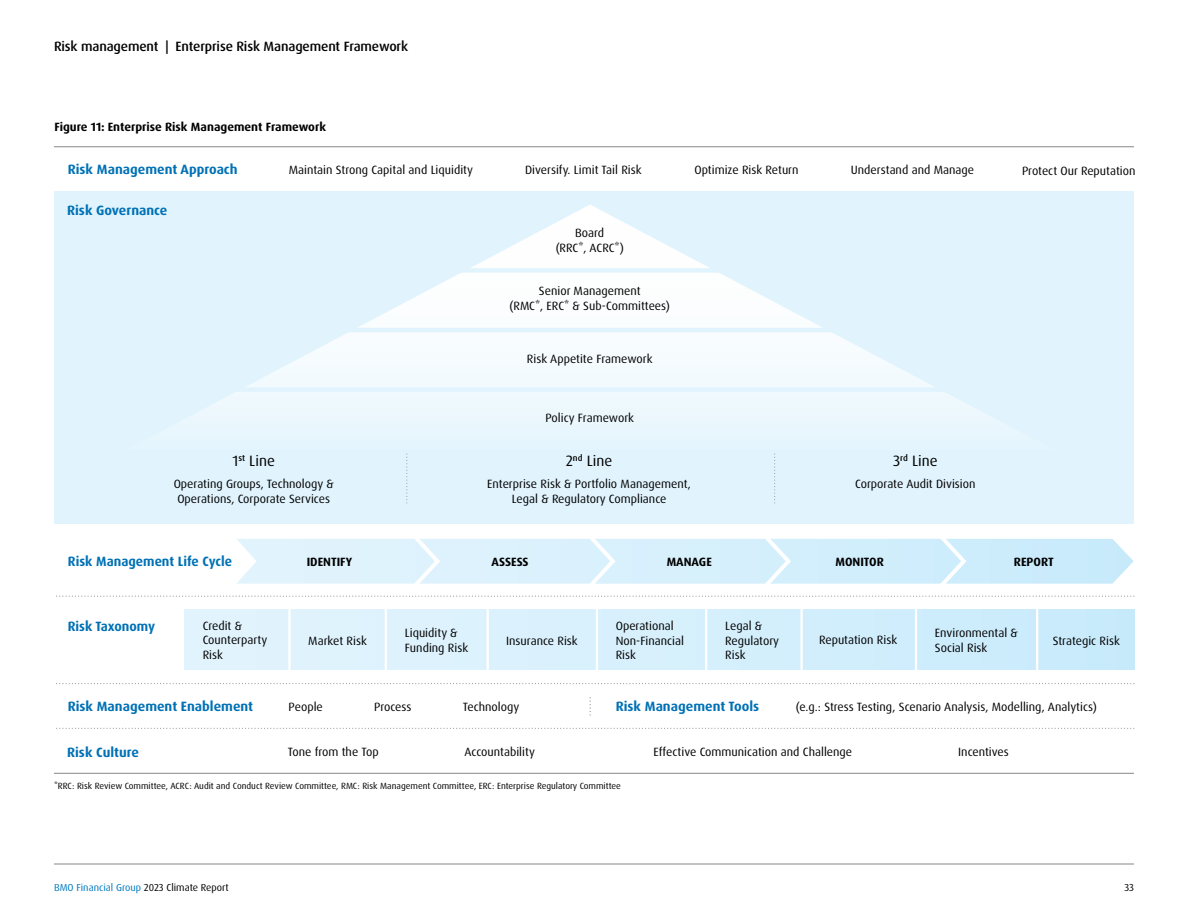
<style>
.page{position:relative;width:1188px;height:918px;background:#fff}
.page>*{position:absolute;margin:0;border:0;box-sizing:border-box;transform-origin:0 0}
.t1{font:15px "Dax Pro";color:#000}
.t2{font:700 13.5px "Dax Pro";color:#0071b5}
.t3{font:500 13.5px "Dax Pro";letter-spacing:-.01em;color:#000}
.t4{font:12px/14.4px "Dax Pro";color:#000}
.CR_Figure_X_Black_h2{font:700 12px "Dax Pro";color:#000}
.t5{font:10.2px "Dax Pro";color:#0079c1}
.t6{font:10.2px "Dax Pro";color:#000}
.t7{font:9px "Dax Pro";color:#000}
.s1{color:#000}
</style>
<div class="page">
<hr style="left:54px;top:863px;width:1080px;height:2px;background:#939598">
<div style="left:185px;top:610px;width:949px;height:60px;background:linear-gradient(to right,#e4f5fd,#c9ebfc)"></div>
<div style="left:54px;top:192px;width:1080px;height:332px;background:#e1f4fd"></div>
<svg style="left:193px;top:205px;width:795px;height:211px"></svg>
<div style="left:181px;top:268px;width:818px;height:5px;background:#e1f4fd"></div>
<hr style="left:181px;top:328px;width:818px;height:4px;background:#e1f4fd">
<div style="left:181px;top:387px;width:818px;height:5px;background:#e1f4fd"></div>
<svg style="left:56px;top:539px;width:1078px;height:58px"></svg>
<hr style="left:54px;top:773px;width:1080px;height:1px;background:#939598">
<hr style="left:54px;top:146px;width:1080px;height:1px;background:#939598">
<svg style="left:56px;top:683px;width:1078px;height:1px"></svg>
<svg style="left:56px;top:728px;width:1078px;height:1px"></svg>
<svg style="left:774px;top:454px;width:1px;height:50px"></svg>
<hr style="left:288px;top:607px;width:3px;height:66px;background:#fff">
<hr style="left:385px;top:607px;width:2px;height:66px;background:#fff">
<hr style="left:487px;top:607px;width:2px;height:66px;background:#fff">
<hr style="left:596px;top:607px;width:2px;height:66px;background:#fff">
<svg style="left:406px;top:454px;width:1px;height:50px"></svg>
<hr style="left:705px;top:607px;width:2px;height:66px;background:#fff">
<hr style="left:800px;top:607px;width:3px;height:66px;background:#fff">
<hr style="left:915px;top:607px;width:2px;height:66px;background:#fff">
<hr style="left:1036px;top:607px;width:2px;height:66px;background:#fff">
<p class="t3" style="left:54px;top:38px;width:356px">Risk management | Enterprise Risk Management Framework</p>
<h2 class="CR_Figure_X_Black_h2" style="left:54px;top:119px;width:273px">Figure 11: Enterprise Risk Management Framework</h2>
<p class="t2" style="left:68px;top:160px;width:171px">Risk Management Approach</p>
<p class="t2" style="left:67px;top:202px;width:102px">Risk Governance</p>
<p class="t4" style="left:289px;top:163px;width:186px">Maintain Strong Capital and Liquidity</p>
<p class="t4" style="left:525px;top:162px;width:118px">Diversify. Limit Tail Risk</p>
<p class="t4" style="left:694px;top:162px;width:106px">Optimize Risk Return</p>
<p class="t4" style="left:556px;top:226px;width:70px;line-height:15px;text-align:center">Board<br>(RRC*, ACRC*)</p>
<p class="t4" style="left:510px;top:284px;width:162px;line-height:15px;text-align:center">Senior Management<br>(RMC*, ERC* &amp; Sub-Committees)</p>
<p class="t4" style="left:527px;top:351px;width:127px">Risk Appetite Framework</p>
<p class="t4" style="left:545px;top:410px;width:90px">Policy Framework</p>
<p class="t1" style="left:232px;top:451px;width:44px">1<sup>st</sup> Line</p>
<p class="t4" style="left:174px;top:477px;width:162px;line-height:15px;text-align:center">Operating Groups, Technology &amp;<br>Operations, Corporate Services</p>
<p class="t1" style="left:566px;top:451px;width:48px">2<sup>nd</sup> Line</p>
<p class="t4" style="left:487px;top:477px;width:205px;line-height:15px;text-align:center">Enterprise Risk &amp; Portfolio Management,<br>Legal &amp; Regulatory Compliance</p>
<p class="t4" style="left:851px;top:162px;width:125px">Understand and Manage</p>
<p class="t4" style="left:1022px;top:164px;width:115px">Protect Our Reputation</p>
<p class="t1" style="left:893px;top:451px;width:46px">3<sup>rd</sup> Line</p>
<p class="t4" style="left:855px;top:477px;width:122px">Corporate Audit Division</p>
<p class="t2" style="left:68px;top:553px;width:166px">Risk Management Life Cycle</p>
<p class="CR_Figure_X_Black_h2" style="left:307px;top:554px;width:47px">IDENTIFY</p>
<p class="CR_Figure_X_Black_h2" style="left:492px;top:554px;width:39px">ASSESS</p>
<p class="CR_Figure_X_Black_h2" style="left:667px;top:554px;width:47px">MANAGE</p>
<p class="CR_Figure_X_Black_h2" style="left:836px;top:554px;width:50px">MONITOR</p>
<p class="CR_Figure_X_Black_h2" style="left:1014px;top:554px;width:41px">REPORT</p>
<p class="t2" style="left:68px;top:617px;width:89px">Risk Taxonomy</p>
<p class="t4" style="left:203px;top:619px;width:66px">Credit &amp;<br>Counterparty<br>Risk</p>
<p class="t4" style="left:308px;top:634px;width:60px">Market Risk</p>
<p class="t4" style="left:405px;top:626px;width:65px">Liquidity &amp;<br>Funding Risk</p>
<p class="t4" style="left:506px;top:633px;width:73px">Insurance Risk</p>
<p class="t4" style="left:616px;top:619px;width:70px">Operational<br>Non-Financial<br>Risk</p>
<p class="t4" style="left:725px;top:619px;width:55px">Legal &amp;<br>Regulatory<br>Risk</p>
<p class="t4" style="left:819px;top:633px;width:80px">Reputation Risk</p>
<p class="t4" style="left:935px;top:626px;width:84px">Environmental &amp;<br>Social Risk</p>
<p class="t4" style="left:1053px;top:634px;width:69px">Strategic Risk</p>
<p class="t2" style="left:68px;top:697px;width:187px">Risk Management Enablement</p>
<p class="t4" style="left:289px;top:700px;width:36px">People</p>
<p class="t4" style="left:374px;top:700px;width:39px">Process</p>
<p class="t4" style="left:463px;top:700px;width:58px">Technology</p>
<p class="t4" style="left:796px;top:700px;width:302px">(e.g.: Stress Testing, Scenario Analysis, Modelling, Analytics)</p>
<p class="t2" style="left:616px;top:697px;width:145px">Risk Management Tools</p>
<p class="t2" style="left:67px;top:743px;width:73px">Risk Culture</p>
<p class="t4" style="left:288px;top:744px;width:92px">Tone from the Top</p>
<p class="t4" style="left:465px;top:744px;width:72px">Accountability</p>
<p class="t4" style="left:653px;top:745px;width:200px">Effective Communication and Challenge</p>
<p class="t4" style="left:958px;top:744px;width:52px">Incentives</p>
<p class="t7" style="left:54px;top:780px;width:568px">*RRC: Risk Review Committee, ACRC: Audit and Conduct Review Committee, RMC: Risk Management Committee, ERC: Enterprise Regulatory Committee</p>
<p class="t5" style="left:54px;top:881px;width:176px">BMO Financial Group <span class="s1">2023 Climate Report</span></p>
<p class="t6" style="left:1124px;top:881px;width:11px">33</p>
</div>
